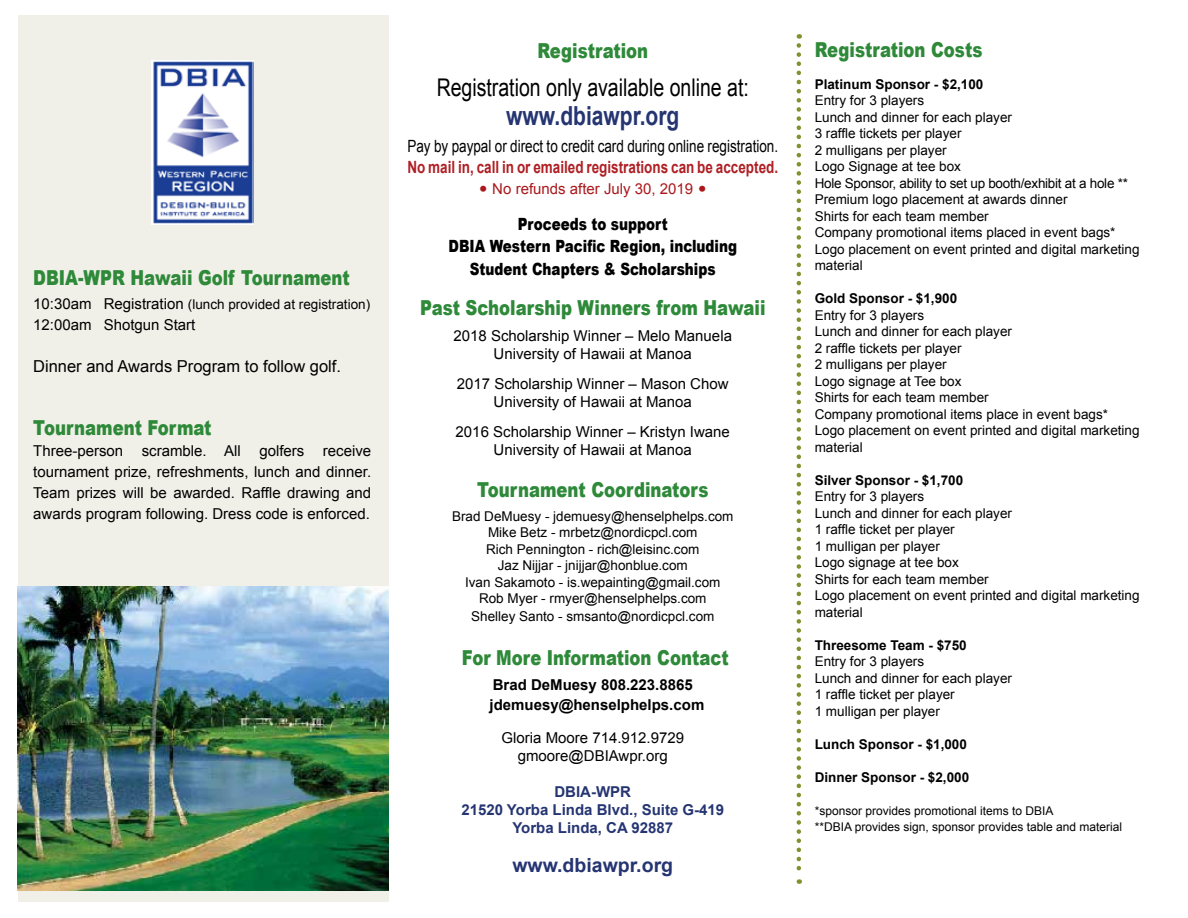
<style>
.page{position:relative;width:1188px;height:918px;background:#fff}
.page>*{position:absolute;margin:0;border:0;box-sizing:border-box;transform-origin:0 0}
.t1{font:700 26.25px "Arial";color:#253572;scale:.8 1}
.t2{font:24.3px "Arial";color:#000;scale:.8 1}
.t3{font:900 20.7px "Arial";color:#2e8939;scale:.8 1}
.t4{font:700 19.5px "Arial";color:#253572}
.t5{font:900 16.8px/22.5px "Arial";color:#000;text-align:center;scale:.8 1}
.t6{font:16.8px "Arial";color:#000;scale:.8 1}
.t7{font:700 16.8px "Arial";color:#af1f24;scale:.8 1}
.t8{font:16.5px "Arial";color:#000}
.t9{font:15px/18px "Arial";color:#000;text-align:center}
.t10{font:700 15px/18px "Arial";color:#253572;text-align:center}
.t11{font:700 15px/19.5px "Arial";color:#000}
.t12{font:15px "Arial";color:#ab181c}
.t13{font:13.5px/16.5px "Arial";color:#000}
.t14{font:700 13.5px "Arial";color:#000}
.t15{font:12px/16.5px "Arial";color:#000}
.s1{font-size:15px}
.s2{font-family:"Verdana";font-size:16.5px}
</style>
<div class="page">
<div style="left:18px;top:15px;width:370px;height:887px;background:#f0f0e8"></div>
<svg style="left:797px;top:45px;width:4px;height:839px"></svg>
<img style="left:17px;top:586px;width:371px;height:304px">
<img style="left:152px;top:60px;width:102px;height:165px">
<h3 class="t3" style="left:33px;top:262px;width:397px">DBIA-WPR Hawaii Golf Tournament</h3>
<p class="t13" style="left:33px;top:296px;width:339px"><span class="s1">10:30am Registration</span> (lunch provided at registration)</p>
<p class="t9" style="left:33px;top:316px;width:164px">12:00am Shotgun Start</p>
<p class="t8" style="left:33px;top:355px;width:309px">Dinner and Awards Program to follow golf.</p>
<h3 class="t3" style="left:33px;top:412px;width:225px">Tournament Format</h3>
<p class="t9" style="left:33px;top:440px;width:340px;line-height:21px;text-align:justify">Three-person scramble. All golfers receive tournament prize, refreshments, lunch and dinner.<br>Team prizes will be awarded. Raffle drawing and awards program following. Dress code is enforced.</p>
<h3 class="t3" style="left:537px;top:36px;width:140px">Registration</h3>
<h2 class="t2" style="left:437px;top:72px;width:392px">Registration only available online at:</h2>
<h1 class="t1" style="left:506px;top:98px;width:218px">www.dbiawpr.org</h1>
<p class="t6" style="left:407px;top:135px;width:465px">Pay by paypal or direct to credit card during online registration.</p>
<p class="t7" style="left:407px;top:156px;width:465px">No mail in, call in or emailed registrations can be accepted.</p>
<p class="t12" style="left:479px;top:179px;width:230px"><span class="s2">•</span> No refunds after July 30, 2019 <span class="s2">•</span></p>
<p class="t5" style="left:449px;top:212px;width:362px">Proceeds to support<br>DBIA Western Pacific Region, including<br>Student Chapters &amp; Scholarships</p>
<h3 class="t3" style="left:420px;top:293px;width:433px">Past Scholarship Winners from Hawaii</h3>
<p class="t9" style="left:454px;top:327px;width:280px">2018 Scholarship Winner – Melo Manuela<br>University of Hawaii at Manoa</p>
<p class="t9" style="left:457px;top:375px;width:273px">2017 Scholarship Winner – Mason Chow<br>University of Hawaii at Manoa</p>
<p class="t9" style="left:456px;top:423px;width:276px">2016 Scholarship Winner – Kristyn Iwane<br>University of Hawaii at Manoa</p>
<h3 class="t3" style="left:477px;top:474px;width:291px">Tournament Coordinators</h3>
<p class="t13" style="left:452px;top:508px;width:283px;text-align:center">Brad DeMuesy - jdemuesy@henselphelps.com Mike Betz - mrbetz@nordicpcl.com<br>Rich Pennington - rich@leisinc.com<br>Jaz Nijjar - jnijjar@honblue.com<br>Ivan Sakamoto - is.wepainting@gmail.com Rob Myer - rmyer@henselphelps.com</p>
<p class="t13" style="left:471px;top:608px;width:245px">Shelley Santo - smsanto@nordicpcl.com</p>
<h3 class="t3" style="left:462px;top:642px;width:335px">For More Information Contact</h3>
<p class="t11" style="left:490px;top:676px;width:216px">Brad DeMuesy 808.223.8865 jdemuesy@henselphelps.com</p>
<p class="t9" style="left:502px;top:729px;width:184px">Gloria Moore 714.912.9729 gmoore@DBIAwpr.org</p>
<p class="t10" style="left:461px;top:783px;width:264px">DBIA-WPR<br>21520 Yorba Linda Blvd., Suite G-419<br>Yorba Linda, CA 92887</p>
<h3 class="t4" style="left:512px;top:852px;width:162px">www.dbiawpr.org</h3>
<h3 class="t3" style="left:815px;top:35px;width:211px">Registration Costs</h3>
<p class="t14" style="left:815px;top:75px;width:170px">Platinum Sponsor - $2,100</p>
<p class="t13" style="left:815px;top:92px;width:326px">Entry for 3 players<br>Lunch and dinner for each player<br>3 raffle tickets per player<br>2 mulligans per player<br>Logo Signage at tee box<br>Hole Sponsor, ability to set up booth/exhibit at a hole **<br>Premium logo placement at awards dinner<br>Shirts for each team member<br>Company promotional items placed in event bags*<br>Logo placement on event printed and digital marketing material</p>
<p class="t14" style="left:815px;top:289px;width:144px">Gold Sponsor - $1,900</p>
<p class="t13" style="left:815px;top:307px;width:326px">Entry for 3 players<br>Lunch and dinner for each player<br>2 raffle tickets per player<br>2 mulligans per player<br>Logo signage at Tee box<br>Shirts for each team member<br>Company promotional items place in event bags*<br>Logo placement on event printed and digital marketing material</p>
<p class="t14" style="left:815px;top:471px;width:150px">Silver Sponsor - $1,700</p>
<p class="t13" style="left:815px;top:488px;width:326px">Entry for 3 players<br>Lunch and dinner for each player<br>1 raffle ticket per player<br>1 mulligan per player<br>Logo signage at tee box<br>Shirts for each team member<br>Logo placement on event printed and digital marketing material</p>
<p class="t14" style="left:815px;top:636px;width:154px">Threesome Team - $750</p>
<p class="t13" style="left:815px;top:653px;width:199px">Entry for 3 players<br>Lunch and dinner for each player<br>1 raffle ticket per player<br>1 mulligan per player</p>
<p class="t14" style="left:815px;top:735px;width:154px">Lunch Sponsor - $1,000</p>
<p class="t14" style="left:815px;top:768px;width:156px">Dinner Sponsor - $2,000</p>
<p class="t15" style="left:815px;top:802px;width:309px">*sponsor provides promotional items to DBIA<br>**DBIA provides sign, sponsor provides table and material</p>
</div>
